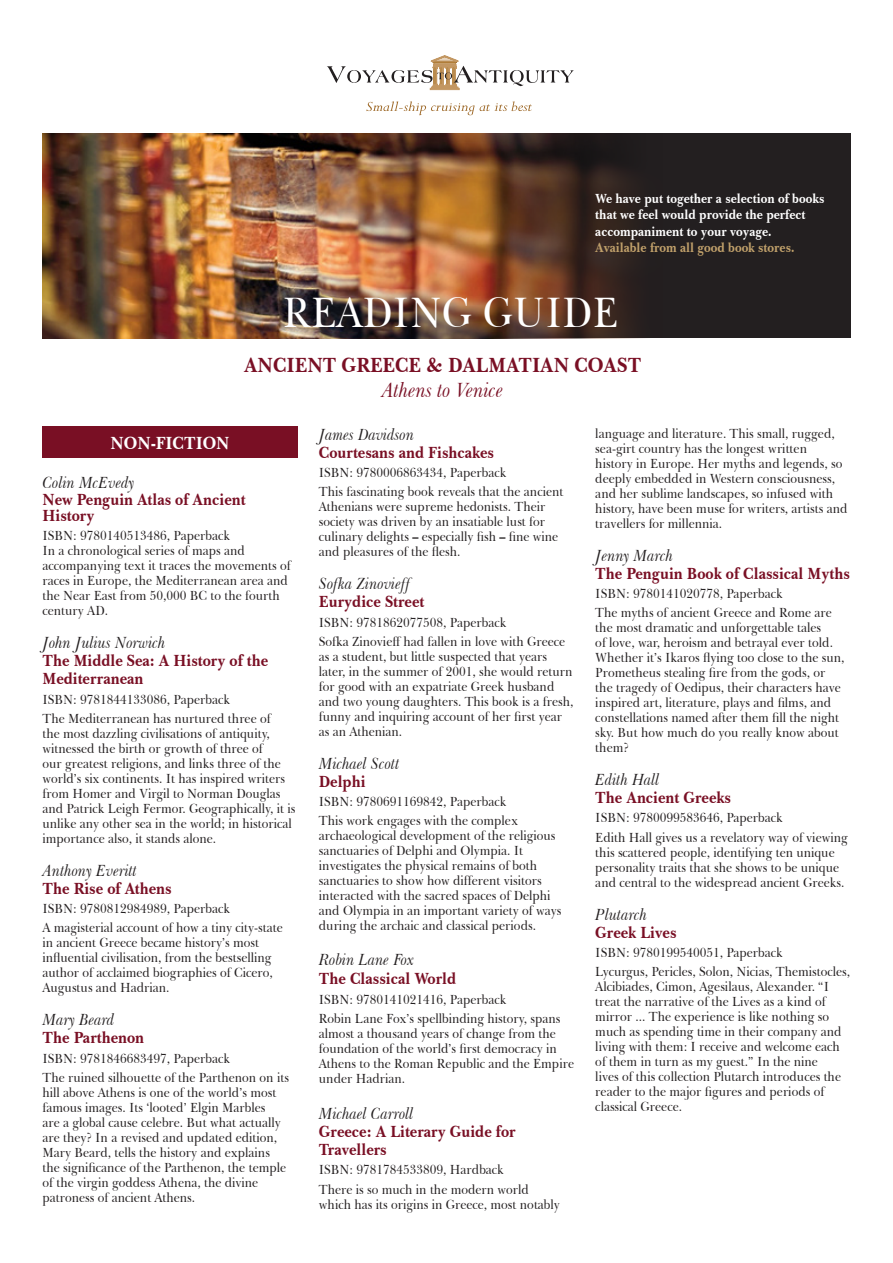
<style>
.page{position:relative;width:893px;height:1263px;background:#fff}
.page>*{position:absolute;margin:0;border:0;box-sizing:border-box;transform-origin:0 0}
.t1{font:43.5px "Baskerville BT";color:#fff;scale:.9 1}
.t2{font:700 21px "Baskerville BT";color:#790f24;scale:.9 1}
.t3{font:italic 21px "Baskerville BT";color:#790f24;scale:.9 1}
.t4{font:700 18px "Baskerville BT";color:#fff;scale:.9 1}
.t5{font:700 16.5px/18px "Baskerville BT";color:#790f24;scale:.9 1}
.t6{font:italic 16.5px "Baskerville BT";color:#231f20;scale:.9 1}
.t7{font:13.5px/15px "Baskerville BT";color:#231f20;scale:.9 1}
.t8{font:700 13.5px "Baskerville BT";color:#fff;scale:.9 1}
.t9{font:700 13.5px "Baskerville BT";color:#c1a16b;scale:.9 1}
.s1{font-weight:700}
</style>
<div class="page">
<div style="left:430px;top:88px;width:29px;height:2px;border:1px solid #c39762"></div>
<svg style="left:327px;top:56px;width:247px;height:32px"></svg>
<svg style="left:366px;top:101px;width:166px;height:14px"></svg>
<div style="left:43px;top:133px;width:807px;height:205px;background:#231f20"></div>
<img style="left:43px;top:133px;width:589px;height:205px">
<div style="left:43px;top:426px;width:255px;height:32px;background:#790f24"></div>
<p class="t8" style="left:595px;top:190px;width:256px">We have put together a selection of books</p>
<p class="t8" style="left:595px;top:206px;width:235px">that we feel would provide the perfect</p>
<p class="t8" style="left:595px;top:223px;width:197px">accompaniment to your voyage.</p>
<p class="t9" style="left:595px;top:239px;width:223px">Available from all good book stores.</p>
<p class="t1" style="left:283px;top:285px;width:374px">READING GUIDE</p>
<p class="t2" style="left:244px;top:352px;width:443px">ANCIENT GREECE &amp; DALMATIAN COAST</p>
<p class="t3" style="left:382px;top:377px;width:137px">Athens to Venice</p>
<p class="t4" style="left:111px;top:432px;width:134px">NON-FICTION</p>
<p class="t6" style="left:43px;top:472px;width:104px">Colin McEvedy</p>
<p class="t5" style="left:43px;top:491px;width:227px;line-height:16.5px">New Penguin Atlas of Ancient<br>History</p>
<p class="t7" style="left:43px;top:528px;width:277px">ISBN: 9780140513486, Paperback<br>In a chronological series of maps and accompanying text it traces the movements of races in Europe, the Mediterranean area and the Near East from 50,000 BC to the fourth century AD.</p>
<p class="t6" style="left:43px;top:633px;width:138px">John Julius Norwich</p>
<p class="t5" style="left:43px;top:652px;width:252px">The Middle Sea: A History of the<br>Mediterranean</p>
<p class="t7" style="left:43px;top:691px;width:210px">ISBN: 9781844133086, Paperback</p>
<p class="t7" style="left:43px;top:711px;width:282px">The Mediterranean has nurtured three of<br>the most dazzling civilisations of antiquity, witnessed the birth or growth of three of<br>our greatest religions, and links three of the world’s six continents. It has inspired writers from Homer and Virgil to Norman Douglas and Patrick Leigh Fermor. Geographically, it is unlike any other sea in the world; in historical importance also, it stands alone.</p>
<p class="t6" style="left:43px;top:860px;width:106px">Anthony Everitt</p>
<p class="t5" style="left:43px;top:879px;width:145px">The Rise of Athens</p>
<p class="t7" style="left:43px;top:901px;width:210px">ISBN: 9780812984989, Paperback</p>
<p class="t7" style="left:43px;top:920px;width:269px">A magisterial account of how a tiny city-state in ancient Greece became history’s most influential civilisation, from the bestselling author of acclaimed biographies of Cicero, Augustus and Hadrian.</p>
<p class="t6" style="left:43px;top:1010px;width:82px">Mary Beard</p>
<p class="t5" style="left:43px;top:1029px;width:114px">The Parthenon</p>
<p class="t7" style="left:43px;top:1051px;width:210px">ISBN: 9781846683497, Paperback</p>
<p class="t7" style="left:43px;top:1070px;width:275px">The ruined silhouette of the Parthenon on its hill above Athens is one of the world’s most famous images. Its ‘looted’ Elgin Marbles<br>are a global cause celebre. But what actually are they? In a revised and updated edition, Mary Beard, tells the history and explains the significance of the Parthenon, the temple of the virgin goddess Athena, the divine patroness of ancient Athens.</p>
<p class="t6" style="left:319px;top:424px;width:107px">James Davidson</p>
<p class="t5" style="left:319px;top:443px;width:196px">Courtesans and Fishcakes</p>
<p class="t7" style="left:319px;top:465px;width:210px">ISBN: 9780006863434, Paperback</p>
<p class="t7" style="left:319px;top:484px;width:273px">This fascinating book reveals that the ancient Athenians were supreme hedonists. Their society was driven by an insatiable lust for culinary delights <span class="s1">–</span> especially fish <span class="s1">–</span> fine wine and pleasures of the flesh.</p>
<p class="t6" style="left:319px;top:574px;width:104px">Sofka Zinovieff</p>
<p class="t5" style="left:319px;top:593px;width:119px">Eurydice Street</p>
<p class="t7" style="left:319px;top:615px;width:210px">ISBN: 9781862077508, Paperback</p>
<p class="t7" style="left:319px;top:634px;width:284px">Sofka Zinovieff had fallen in love with Greece as a student, but little suspected that years later, in the summer of 2001, she would return for good with an expatriate Greek husband and two young daughters. This book is a fresh, funny and inquiring account of her first year as an Athenian.</p>
<p class="t6" style="left:319px;top:753px;width:91px">Michael Scott</p>
<p class="t5" style="left:319px;top:772px;width:53px">Delphi</p>
<p class="t7" style="left:319px;top:794px;width:210px">ISBN: 9780691169842, Paperback</p>
<p class="t7" style="left:319px;top:813px;width:271px">This work engages with the complex archaeological development of the religious sanctuaries of Delphi and Olympia. It investigates the physical remains of both sanctuaries to show how different visitors interacted with the sacred spaces of Delphi and Olympia in an important variety of ways during the archaic and classical periods.</p>
<p class="t6" style="left:319px;top:949px;width:107px">Robin Lane Fox</p>
<p class="t5" style="left:319px;top:970px;width:154px">The Classical World</p>
<p class="t7" style="left:319px;top:992px;width:210px">ISBN: 9780141021416, Paperback</p>
<p class="t7" style="left:319px;top:1011px;width:285px">Robin Lane Fox’s spellbinding history, spans almost a thousand years of change from the foundation of the world’s first democracy in Athens to the Roman Republic and the Empire under Hadrian.</p>
<p class="t6" style="left:319px;top:1103px;width:107px">Michael Carroll</p>
<p class="t5" style="left:319px;top:1122px;width:220px">Greece: A Literary Guide for<br>Travellers</p>
<p class="t7" style="left:319px;top:1162px;width:207px">ISBN: 9781784533809, Hardback</p>
<p class="t7" style="left:319px;top:1181px;width:269px">There is so much in the modern world which has its origins in Greece, most notably</p>
<p class="t7" style="left:595px;top:426px;width:282px">language and literature. This small, rugged, sea-girt country has the longest written history in Europe. Her myths and legends, so deeply embedded in Western consciousness, and her sublime landscapes, so infused with history, have been muse for writers, artists and travellers for millennia.</p>
<p class="t6" style="left:595px;top:545px;width:88px">Jenny March</p>
<p class="t5" style="left:595px;top:564px;width:284px">The Penguin Book of Classical Myths</p>
<p class="t7" style="left:595px;top:586px;width:210px">ISBN: 9780141020778, Paperback</p>
<p class="t7" style="left:595px;top:605px;width:278px">The myths of ancient Greece and Rome are the most dramatic and unforgettable tales<br>of love, war, heroism and betrayal ever told.<br>Whether it’s Ikaros flying too close to the sun, Prometheus stealing fire from the gods, or the tragedy of Oedipus, their characters have inspired art, literature, plays and films, and constellations named after them fill the night sky. But how much do you really know about them?</p>
<p class="t6" style="left:595px;top:769px;width:73px">Edith Hall</p>
<p class="t5" style="left:595px;top:788px;width:152px">The Ancient Greeks</p>
<p class="t7" style="left:595px;top:810px;width:210px">ISBN: 9780099583646, Paperback</p>
<p class="t7" style="left:595px;top:830px;width:282px">Edith Hall gives us a revelatory way of viewing this scattered people, identifying ten unique personality traits that she shows to be unique and central to the widespread ancient Greeks.</p>
<p class="t6" style="left:595px;top:904px;width:59px">Plutarch</p>
<p class="t5" style="left:595px;top:923px;width:92px">Greek Lives</p>
<p class="t7" style="left:595px;top:945px;width:210px">ISBN: 9780199540051, Paperback</p>
<p class="t7" style="left:595px;top:964px;width:285px">Lycurgus, Pericles, Solon, Nicias, Themistocles, Alcibiades, Cimon, Agesilaus, Alexander. “I treat the narrative of the Lives as a kind of mirror ... The experience is like nothing so much as spending time in their company and living with them: I receive and welcome each of them in turn as my guest.” In the nine<br>lives of this collection Plutarch introduces the reader to the major figures and periods of classical Greece.</p>
</div>
